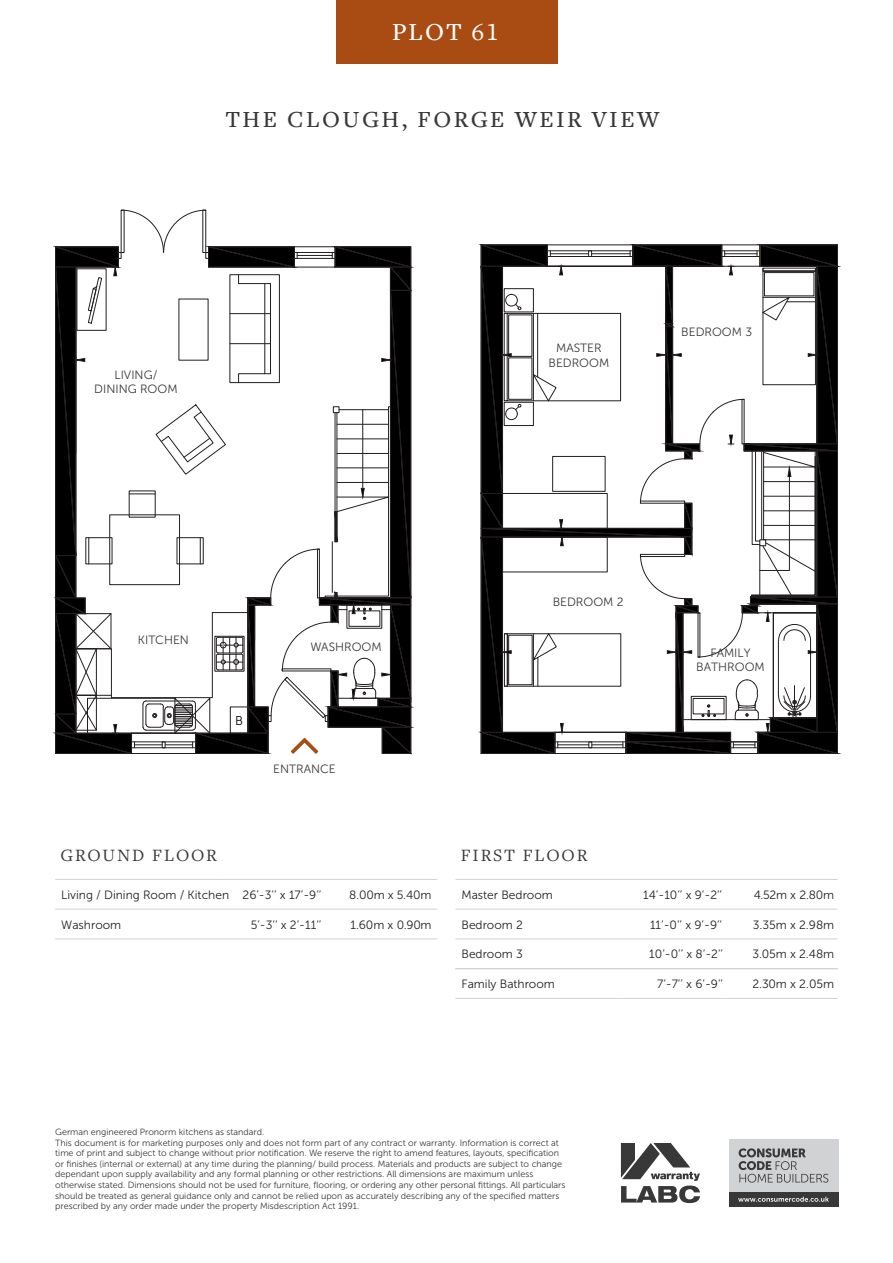
<style>
.page{position:relative;width:893px;height:1263px;background:#fff}
.page>*{position:absolute;margin:0;border:0;box-sizing:border-box;transform-origin:0 0}
.t1{font:500 25.5px "Freight Text Pro";letter-spacing:.075em;color:#fff}
.t2{font:500 24px "Freight Text Pro";letter-spacing:.1em;color:#383839}
.t3{font:18px "Freight Text Pro";letter-spacing:.1em;color:#383839}
.t4{font:12.75px "Museo Sans 300";color:#000001}
.t5{font:12px "Museo Sans 300";color:#231f20}
.t6{font:12px/14.4px "Museo Sans 300";color:#383839;text-align:center}
.t7{font:9px/10.5px "Museo Sans 300";color:#383839}
</style>
<div class="page">
<div style="left:729px;top:1191px;width:109px;height:16px;background:#383839"></div>
<svg style="left:738px;top:1196px;width:91px;height:6px"></svg>
<div style="left:729px;top:1139px;width:109px;height:52px;background:#d1d2d4"></div>
<svg style="left:739px;top:1148px;width:89px;height:34px"></svg>
<svg style="left:621px;top:1143px;width:79px;height:60px"></svg>
<hr style="left:217px;top:879px;width:110px;height:1px;background:#d1d2d4">
<hr style="left:217px;top:909px;width:110px;height:1px;background:#d1d2d4">
<hr style="left:217px;top:938px;width:110px;height:1px;background:#d1d2d4">
<hr style="left:55px;top:879px;width:162px;height:1px;background:#d1d2d4">
<hr style="left:327px;top:879px;width:110px;height:1px;background:#d1d2d4">
<hr style="left:55px;top:909px;width:162px;height:1px;background:#d1d2d4">
<hr style="left:327px;top:909px;width:110px;height:1px;background:#d1d2d4">
<hr style="left:55px;top:938px;width:162px;height:1px;background:#d1d2d4">
<hr style="left:327px;top:938px;width:110px;height:1px;background:#d1d2d4">
<hr style="left:617px;top:879px;width:111px;height:1px;background:#d1d2d4">
<hr style="left:617px;top:909px;width:111px;height:1px;background:#d1d2d4">
<hr style="left:617px;top:938px;width:111px;height:1px;background:#d1d2d4">
<hr style="left:455px;top:879px;width:162px;height:1px;background:#d1d2d4">
<hr style="left:455px;top:909px;width:162px;height:1px;background:#d1d2d4">
<hr style="left:455px;top:938px;width:162px;height:1px;background:#d1d2d4">
<hr style="left:728px;top:879px;width:110px;height:1px;background:#d1d2d4">
<hr style="left:728px;top:909px;width:110px;height:1px;background:#d1d2d4">
<hr style="left:728px;top:938px;width:110px;height:1px;background:#d1d2d4">
<hr style="left:617px;top:968px;width:111px;height:1px;background:#d1d2d4">
<hr style="left:617px;top:998px;width:111px;height:1px;background:#d1d2d4">
<hr style="left:455px;top:968px;width:162px;height:1px;background:#d1d2d4">
<hr style="left:455px;top:998px;width:162px;height:1px;background:#d1d2d4">
<hr style="left:728px;top:968px;width:110px;height:1px;background:#d1d2d4">
<hr style="left:728px;top:998px;width:110px;height:1px;background:#d1d2d4">
<div style="left:336px;top:0;width:221px;height:64px;background:#a84c13"></div>
<svg style="left:55px;top:210px;width:357px;height:544px"></svg>
<svg style="left:480px;top:244px;width:358px;height:510px"></svg>
<div style="left:502px;top:537px;width:106px;height:35px;border:1px solid #231f20"></div>
<h1 class="t1" style="left:392px;top:15px;width:108px">PLOT 61</h1>
<h2 class="t2" style="left:225px;top:103px;width:435px">THE CLOUGH, FORGE WEIR VIEW</h2>
<h3 class="t6" style="left:94px;top:367px;width:85px">LIVING/<br>DINING ROOM</h3>
<h3 class="t6" style="left:548px;top:341px;width:62px">MASTER<br>BEDROOM</h3>
<h3 class="t6" style="left:681px;top:324px;width:72px">BEDROOM 3</h3>
<h3 class="t6" style="left:138px;top:632px;width:53px">KITCHEN</h3>
<h3 class="t4" style="left:235px;top:713px;width:9px">B</h3>
<h3 class="t6" style="left:310px;top:640px;width:73px">WASHROOM</h3>
<h3 class="t6" style="left:273px;top:762px;width:64px">ENTRANCE</h3>
<h3 class="t6" style="left:553px;top:594px;width:72px">BEDROOM 2</h3>
<h3 class="t6" style="left:696px;top:646px;width:70px">FAMILY<br>BATHROOM</h3>
<h3 class="t3" style="left:61px;top:844px;width:158px">GROUND FLOOR</h3>
<h3 class="t3" style="left:461px;top:844px;width:128px">FIRST FLOOR</h3>
<h3 class="t5" style="left:61px;top:888px;width:262px">Living / Dining Room / Kitchen 26’-3’’ x 17’-9’’</h3>
<h3 class="t5" style="left:349px;top:888px;width:84px">8.00m x 5.40m</h3>
<h3 class="t5" style="left:61px;top:918px;width:61px">Washroom</h3>
<h3 class="t5" style="left:251px;top:918px;width:72px">5’-3’’ x 2’-11’’</h3>
<h3 class="t5" style="left:351px;top:918px;width:82px">1.60m x 0.90m</h3>
<h3 class="t5" style="left:461px;top:888px;width:93px">Master Bedroom</h3>
<h3 class="t5" style="left:643px;top:888px;width:80px">14’-10’’ x 9’-2’’</h3>
<h3 class="t5" style="left:754px;top:888px;width:82px">4.52m x 2.80m</h3>
<h3 class="t5" style="left:461px;top:918px;width:63px">Bedroom 2</h3>
<h3 class="t5" style="left:650px;top:918px;width:74px">11’-0’’ x 9’-9’’</h3>
<h3 class="t5" style="left:753px;top:918px;width:83px">3.35m x 2.98m</h3>
<h3 class="t5" style="left:649px;top:948px;width:75px">10’-0’’ x 8’-2’’</h3>
<h3 class="t5" style="left:752px;top:948px;width:83px">3.05m x 2.48m</h3>
<h3 class="t5" style="left:461px;top:977px;width:95px">Family Bathroom</h3>
<h3 class="t5" style="left:657px;top:977px;width:67px">7’-7’’ x 6’-9’’</h3>
<h3 class="t5" style="left:753px;top:977px;width:83px">2.30m x 2.05m</h3>
<h3 class="t5" style="left:461px;top:948px;width:63px">Bedroom 3</h3>
<p class="t7" style="left:55px;top:1127px;width:210px">German engineered Pronorm kitchens as standard.</p>
<p class="t7" style="left:55px;top:1138px;width:512px">This document is for marketing purposes only and does not form part of any contract or warranty. Information is correct at time of print and subject to change without prior notification. We reserve the right to amend features, layouts, specification or finishes (internal or external) at any time during the planning/ build process. Materials and products are subject to change dependant upon supply availability and any formal planning or other restrictions. All dimensions are maximum unless otherwise stated. Dimensions should not be used for furniture, flooring, or ordering any other personal fittings. All particulars should be treated as general guidance only and cannot be relied upon as accurately describing any of the specified matters prescribed by any order made under the property Misdescription Act 1991.</p>
</div>
